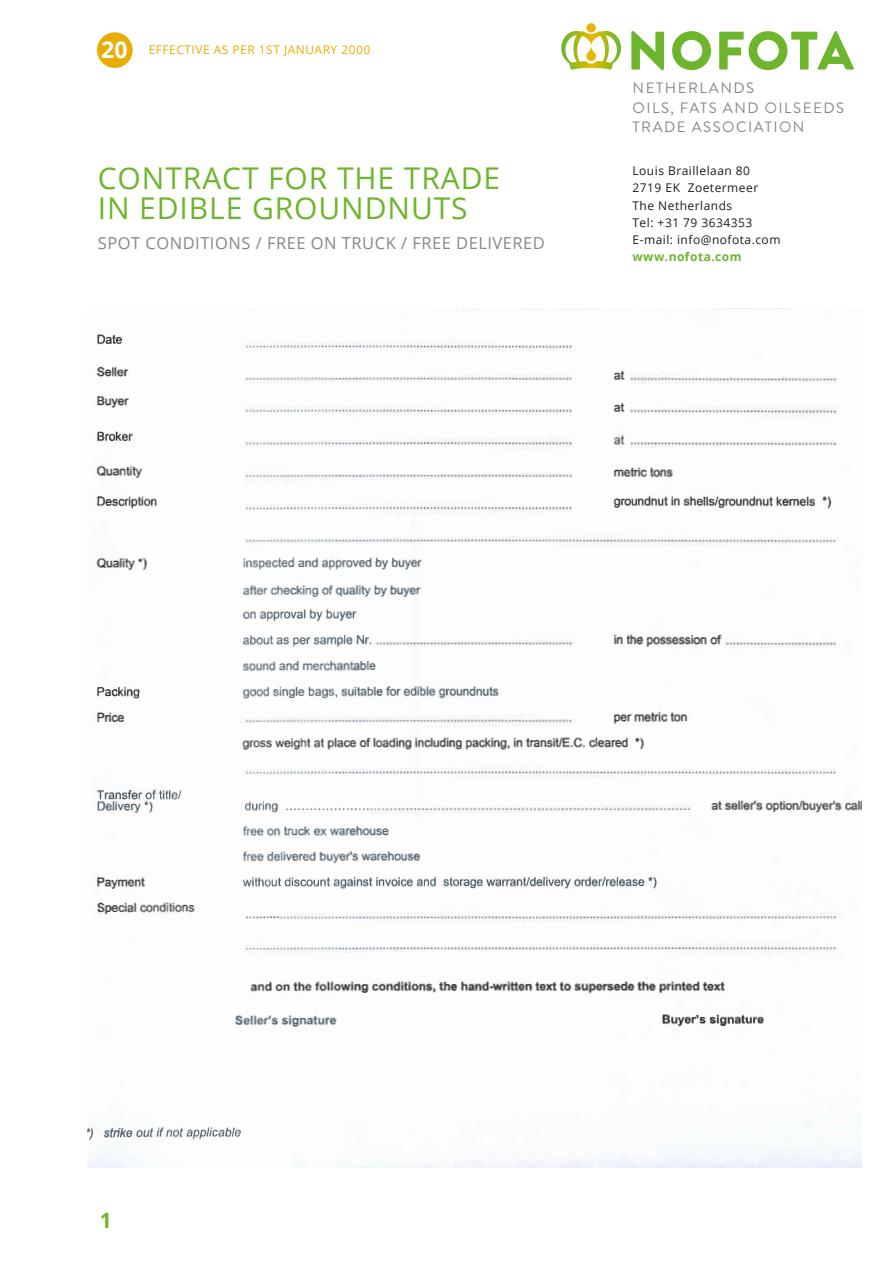
<style>
.page{position:relative;width:893px;height:1263px;background:#fff}
.page>*{position:absolute;margin:0;border:0;box-sizing:border-box;transform-origin:0 0}
.t1{font:30px/30px "Open Sans";letter-spacing:.03em;color:#6db52d}
.t2{font:700 23.1px "Open Sans";color:#fff}
.t3{font:700 21px "Open Sans";color:#6db52d}
.t4{font:16.5px "Open Sans";letter-spacing:.03em;color:#878787}
.t5{font:15px/19.5px "Brandon Grotesque";letter-spacing:.1em;color:#878787}
.t6{font:12px/17.2px "Open Sans";letter-spacing:.04em;color:#1d1d1b}
.t7{font:12px "Open Sans";letter-spacing:.04em;color:#e8ad00}
.t8{font:700 12px "Open Sans";letter-spacing:.04em;color:#6db52d}
</style>
<div class="page">
<div style="left:586px;top:23px;width:10px;height:9px;background:#e5b600;border-radius:50%"></div>
<svg style="left:561px;top:31px;width:60px;height:39px"></svg>
<svg style="left:631px;top:31px;width:223px;height:39px"></svg>
<div style="left:97px;top:32px;width:36px;height:36px;background:#e8ad00;border-radius:50%"></div>
<img style="left:90px;top:309px;width:772px;height:725px">
<img style="left:87px;top:553px;width:575px;height:587px">
<h2 class="t2" style="left:101px;top:33px;width:28px">20</h2>
<p class="t7" style="left:149px;top:41px;width:223px">EFFECTIVE AS PER 1ST JANUARY 2000</p>
<h1 class="t1" style="left:98px;top:162px;width:404px">CONTRACT FOR THE TRADE<br>IN EDIBLE GROUNDNUTS</h1>
<h3 class="t4" style="left:98px;top:231px;width:449px">SPOT CONDITIONS / FREE ON TRUCK / FREE DELIVERED</h3>
<p class="t5" style="left:633px;top:79px;width:213px">NETHERLANDS<br>OILS, FATS AND OILSEEDS<br>TRADE ASSOCIATION</p>
<p class="t6" style="left:632px;top:162px;width:149px">Louis Braillelaan 80<br>2719 EK Zoetermeer<br>The Netherlands<br>Tel: +31 79 3634353<br>E-mail: info@nofota.com</p>
<p class="t8" style="left:632px;top:248px;width:111px">www.nofota.com</p>
<h3 class="t3" style="left:100px;top:1205px;width:13px">1</h3>
</div>
